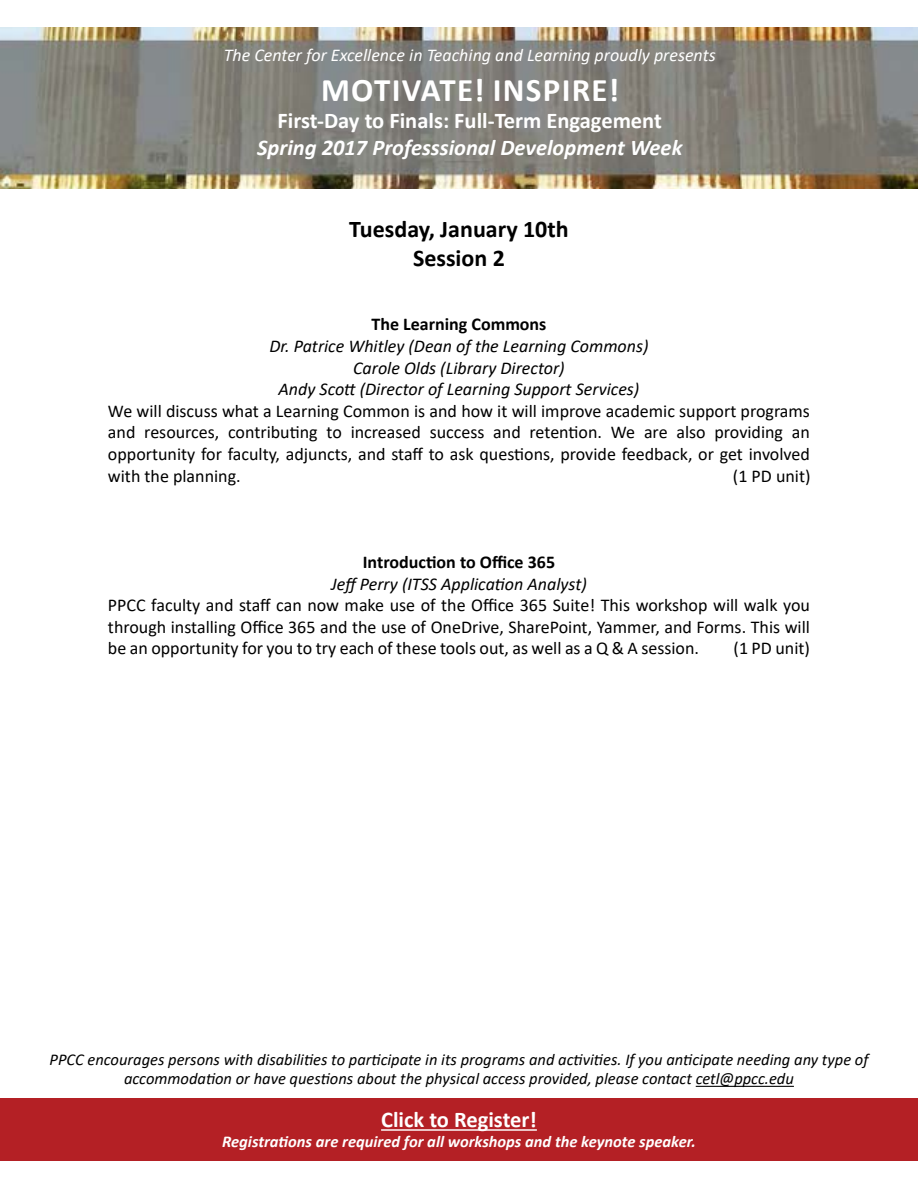
<style>
.page{position:relative;width:918px;height:1188px;background:#fff}
.page>*{position:absolute;margin:0;border:0;box-sizing:border-box;transform-origin:0 0}
.t1{font:700 33px "Calibri";letter-spacing:.04em;color:#fff}
.t2{font:700 24px/28.8px "Calibri";color:#000;text-align:center}
.t3{font:700 22.5px "Calibri";color:#fff}
.t4{font:italic 700 22.5px "Calibri";color:#fff}
.t5{font:18px/21.6px "Calibri";color:#000;text-align:justify}
.t6{font:italic 18px/21.6px "Calibri";color:#000;text-align:center}
.t7{font:italic 18px "Calibri";color:#fff}
.t8{font:700 18px "Calibri";color:#000}
.t9{font:italic 16.5px/19.8px "Calibri";color:#000;text-align:center}
.t10{font:italic 700 16.5px "Calibri";color:#fff}
</style>
<div class="page">
<div style="left:0;top:1098px;width:918px;height:63px;background:#b42025"></div>
<hr style="left:381px;top:1129px;width:156px;height:2px;background:#fff">
<img style="left:0;top:27px;width:918px;height:161px">
<hr style="left:696px;top:1086px;width:98px;height:1px;background:#000">
<p class="t7" style="left:224px;top:43px;width:494px">The Center for Excellence in Teaching and Learning proudly presents</p>
<h1 class="t1" style="left:321px;top:66px;width:300px">MOTIVATE! INSPIRE!</h1>
<p class="t3" style="left:278px;top:104px;width:386px">First-Day to Finals: Full-Term Engagement</p>
<p class="t4" style="left:257px;top:131px;width:427px">Spring 2017 Professsional Development Week</p>
<h2 class="t2" style="left:349px;top:216px;width:221px">Tuesday, January 10th<br>Session 2</h2>
<p class="t8" style="left:371px;top:312px;width:177px">The Learning Commons</p>
<p class="t6" style="left:269px;top:335px;width:381px">Dr. Patrice Whitley (Dean of the Learning Commons)<br>Carole Olds (Library Director)<br>Andy Scott (Director of Learning Support Services)</p>
<p class="t5" style="left:108px;top:401px;width:703px">We will discuss what a Learning Common is and how it will improve academic support programs and resources, contributing to increased success and retention. We are also providing an opportunity for faculty, adjuncts, and staff to ask questions, provide feedback, or get involved with the planning.</p>
<p class="t5" style="left:733px;top:466px;width:79px">(1 PD unit)</p>
<p class="t8" style="left:363px;top:549px;width:194px">Introduction to Office 365</p>
<p class="t6" style="left:331px;top:572px;width:257px">Jeff Perry (ITSS Application Analyst)</p>
<p class="t5" style="left:108px;top:595px;width:703px">PPCC faculty and staff can now make use of the Office 365 Suite! This workshop will walk you through installing Office 365 and the use of OneDrive, SharePoint, Yammer, and Forms. This will be an opportunity for you to try each of these tools out, as well as a Q &amp; A session.</p>
<p class="t5" style="left:734px;top:638px;width:78px">(1 PD unit)</p>
<p class="t9" style="left:50px;top:1049px;width:820px">PPCC encourages persons with disabilities to participate in its programs and activities. If you anticipate needing any type of accommodation or have questions about the physical access provided, please contact cetl@ppcc.edu</p>
<p class="t3" style="left:381px;top:1104px;width:157px">Click to Register!</p>
<p class="t10" style="left:222px;top:1130px;width:475px">Registrations are required for all workshops and the keynote speaker.</p>
</div>
